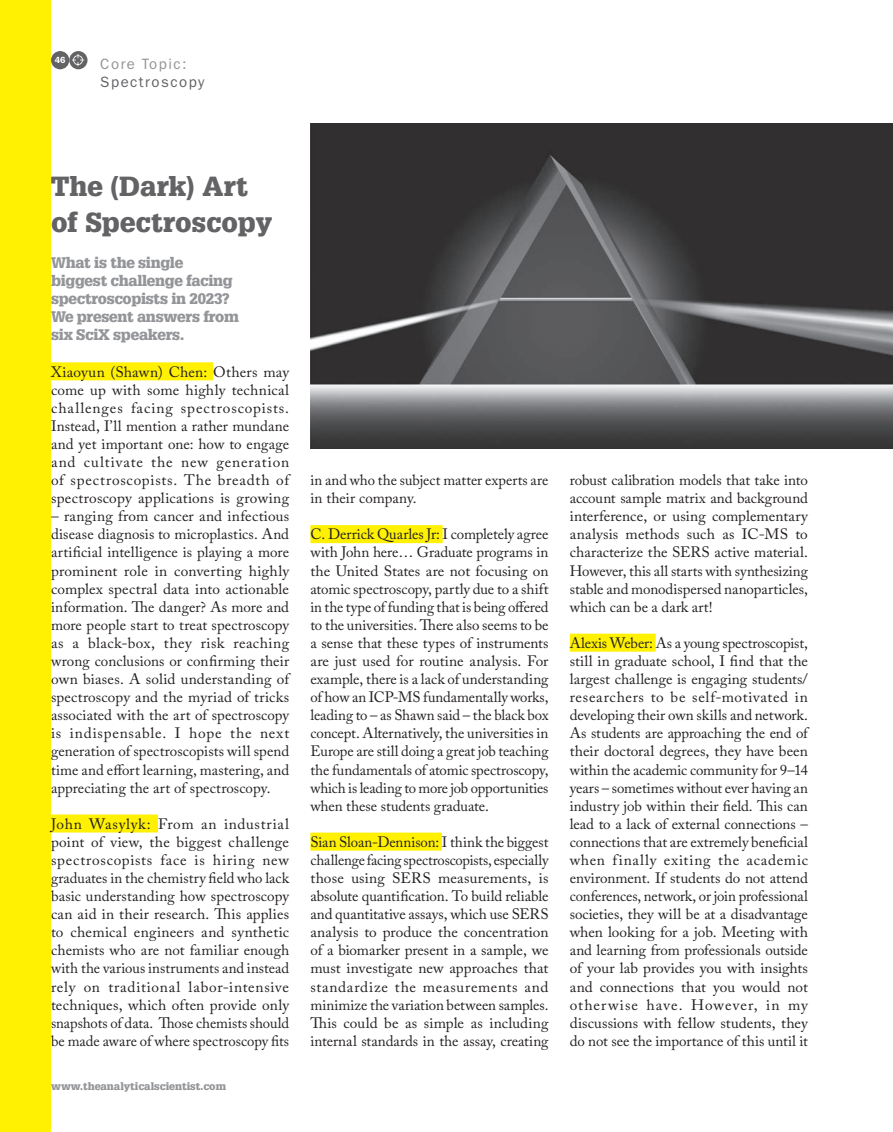
<style>
.page{position:relative;width:893px;height:1132px;background:#fff}
.page>*{position:absolute;margin:0;border:0;box-sizing:border-box;transform-origin:0 0}
.UF-Head{font:900 27px/36.2px "Glypha LT Std";letter-spacing:.005em;color:#636366}
.Copy_-_indent{font:15px/18px "Adobe Caslon Pro";color:#231f20;text-align:justify}
.UF-Subhead-H6_-_50{font:900 15px/18px "Glypha LT Std";letter-spacing:-.015em;color:#939598}
.Body{font:15px/18px "ITC Franklin Gothic Std";letter-spacing:.1em;color:#636366}
.t1{font:900 10.5px "Glypha LT Std";color:#939598}
.t2{font:600 9px "ITC Franklin Gothic Std";color:#fff}
.s1{color:#939598}
</style>
<div class="page">
<div style="left:51px;top:51px;width:18px;height:18px;background:#636366;border-radius:50%"></div>
<svg style="left:69px;top:51px;width:19px;height:18px"></svg>
<svg style="left:72px;top:54px;width:13px;height:13px"></svg>
<div style="left:51px;top:362px;width:162px;height:18px;background:#fff101"></div>
<div style="left:51px;top:814px;width:107px;height:18px;background:#fff101"></div>
<div style="left:0;top:0;width:51px;height:1131px;background:#fff101"></div>
<div style="left:310px;top:525px;width:133px;height:18px;background:#fff101"></div>
<div style="left:310px;top:832px;width:132px;height:18px;background:#fff101"></div>
<div style="left:570px;top:633px;width:86px;height:18px;background:#fff101"></div>
<img style="left:310px;top:123px;width:583px;height:326px">
<p class="t2" style="left:55px;top:55px;width:12px">46</p>
<p class="Body" style="left:100px;top:55px;width:106px"><span class="s1">Core Topic:<br></span>Spectroscopy</p>
<h4 class="UF-Head" style="left:51px;top:168px;width:223px">The (Dark) Art of Spectroscopy</h4>
<p class="UF-Subhead-H6_-_50" style="left:51px;top:254px;width:190px">What is the single biggest challenge facing spectroscopists in 2023?<br>We present answers from six SciX speakers.</p>
<p class="Copy_-_indent" style="left:51px;top:362px;width:240px">Xiaoyun (Shawn) Chen: Others may come up with some highly technical challenges facing spectroscopists.<br>Instead, I’ll mention a rather mundane and yet important one: how to engage and cultivate the new generation of spectroscopists. The breadth of spectroscopy applications is growing</p>
<p class="Copy_-_indent" style="left:51px;top:507px;width:240px">– ranging from cancer and infectious disease diagnosis to microplastics. And artificial intelligence is playing a more prominent role in converting highly complex spectral data into actionable information. The danger? As more and more people start to treat spectroscopy as a black-box, they risk reaching wrong conclusions or confirming their own biases. A solid understanding of spectroscopy and the myriad of tricks associated with the art of spectroscopy is indispensable. I hope the next generation of spectroscopists will spend time and effort learning, mastering, and appreciating the art of spectroscopy.</p>
<p class="Copy_-_indent" style="left:51px;top:814px;width:240px">John Wasylyk: From an industrial point of view, the biggest challenge spectroscopists face is hiring new graduates in the chemistry field who lack basic understanding how spectroscopy can aid in their research. This applies to chemical engineers and synthetic chemists who are not familiar enough with the various instruments and instead rely on traditional labor-intensive techniques, which often provide only snapshots of data. Those chemists should be made aware of where spectroscopy fits</p>
<p class="t1" style="left:51px;top:1078px;width:176px">www.theanalyticalscientist.com</p>
<p class="Copy_-_indent" style="left:310px;top:471px;width:240px">in and who the subject matter experts are in their company.</p>
<p class="Copy_-_indent" style="left:310px;top:525px;width:240px">C. Derrick Quarles Jr: I completely agree with John here… Graduate programs in the United States are not focusing on atomic spectroscopy, partly due to a shift in the type of funding that is being offered to the universities. There also seems to be a sense that these types of instruments are just used for routine analysis. For example, there is a lack of understanding of how an ICP-MS fundamentally works, leading to – as Shawn said – the black box concept. Alternatively, the universities in Europe are still doing a great job teaching the fundamentals of atomic spectroscopy, which is leading to more job opportunities when these students graduate.</p>
<p class="Copy_-_indent" style="left:310px;top:832px;width:240px">Sian Sloan-Dennison: I think the biggest challenge facing spectroscopists, especially those using SERS measurements, is absolute quantification. To build reliable and quantitative assays, which use SERS analysis to produce the concentration of a biomarker present in a sample, we must investigate new approaches that standardize the measurements and minimize the variation between samples.<br>This could be as simple as including internal standards in the assay, creating</p>
<p class="Copy_-_indent" style="left:570px;top:471px;width:240px">robust calibration models that take into account sample matrix and background interference, or using complementary analysis methods such as IC-MS to characterize the SERS active material.<br>However, this all starts with synthesizing stable and monodispersed nanoparticles, which can be a dark art!</p>
<p class="Copy_-_indent" style="left:570px;top:633px;width:240px">Alexis Weber: As a young spectroscopist, still in graduate school, I find that the largest challenge is engaging students/ researchers to be self-motivated in developing their own skills and network.<br>As students are approaching the end of their doctoral degrees, they have been within the academic community for 9–14 years – sometimes without ever having an industry job within their field. This can lead to a lack of external connections – connections that are extremely beneficial when finally exiting the academic environment. If students do not attend conferences, network, or join professional societies, they will be at a disadvantage when looking for a job. Meeting with and learning from professionals outside of your lab provides you with insights and connections that you would not otherwise have. However, in my discussions with fellow students, they do not see the importance of this until it</p>
</div>
